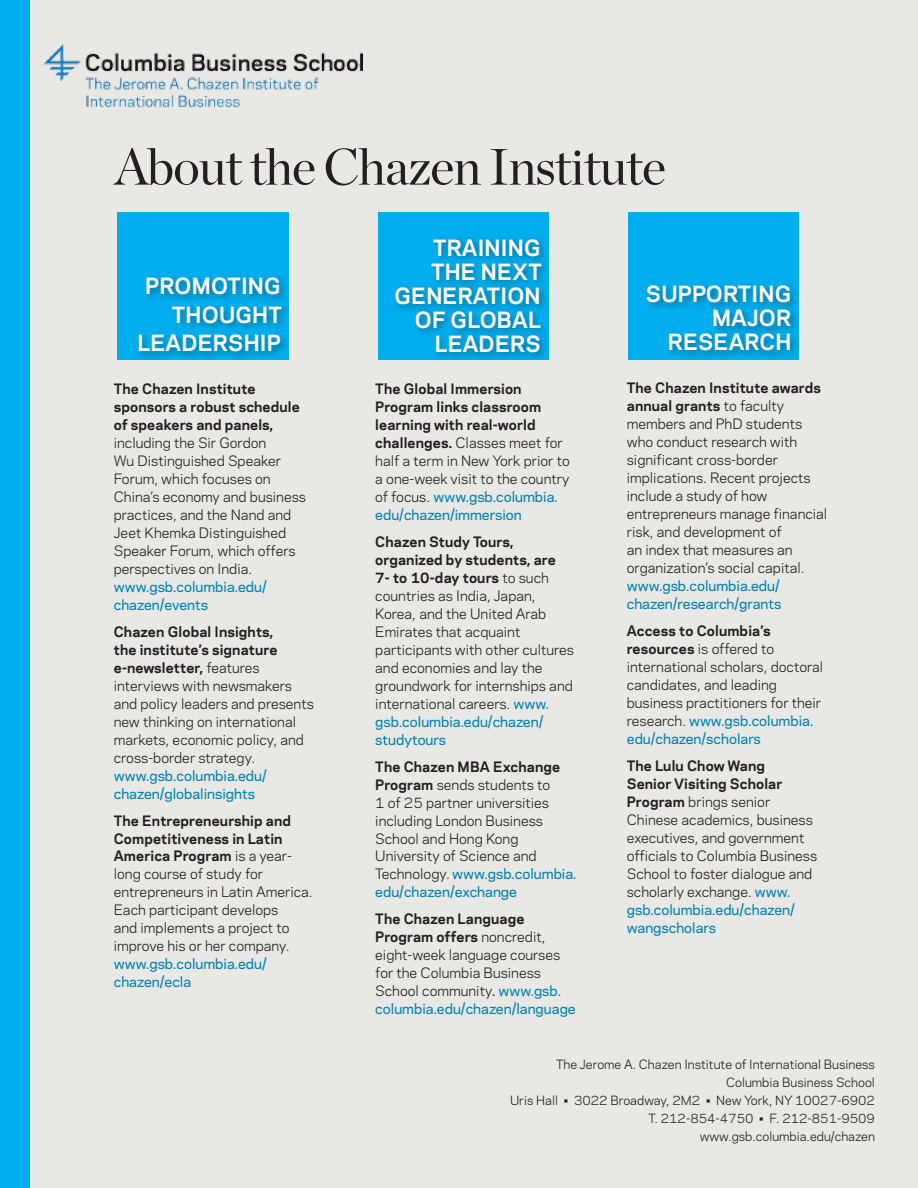
<style>
.page{position:relative;width:918px;height:1188px;background:#fff}
.page>*{position:absolute;margin:0;border:0;box-sizing:border-box;transform-origin:0 0}
.t1{font:51px "Chronicle Display";letter-spacing:-.02em;color:#231f20}
.t2{font:700 21px/24px "Galaxie Polaris";letter-spacing:.01em;color:#fff;text-align:right}
.t3{font:13.5px/18px "Galaxie Polaris";color:#231f20}
.t4{font:500 13.5px/18px "Galaxie Polaris";color:#0084b6}
.t5{font:700 13.5px/18px "Galaxie Polaris";letter-spacing:.01em;color:#231f20}
.t6{font:12px/18px "Galaxie Polaris";color:#231f20;text-align:right}
.s1{font-weight:700}
.s2{font-weight:500;color:#0084b6}
.s3{font-weight:500}
</style>
<div class="page">
<div style="left:29px;top:0;width:889px;height:1188px;background:#e9e8e4"></div>
<div style="left:0;top:0;width:30px;height:1188px;background:#00aeef"></div>
<img style="left:44px;top:44px;width:318px;height:64px">
<div style="left:117px;top:212px;width:171px;height:147px;background:#00aeef"></div>
<div style="left:378px;top:212px;width:171px;height:147px;background:#00aeef"></div>
<div style="left:392px;top:236px;width:159px;height:126px;background:#231f20;opacity:.45"></div>
<div style="left:628px;top:212px;width:171px;height:147px;background:#00aeef"></div>
<div style="left:644px;top:282px;width:156px;height:78px;background:#231f20;opacity:.45"></div>
<div style="left:136px;top:274px;width:155px;height:88px;background:#231f20;opacity:.45"></div>
<h1 class="t1" style="left:115px;top:128px;width:553px">About the Chazen Institute</h1>
<h2 class="t2" style="left:138px;top:271px;width:146px;line-height:28.5px">Promoting<br>Thought<br>Leadership</h2>
<p class="t5" style="left:114px;top:379px;width:188px">The Chazen I nstitute sponsors a robust schedule of speakers and panels,</p>
<p class="t3" style="left:114px;top:433px;width:194px">including the Sir Gordon<br>Wu Distinguished Speaker<br>Forum, which focuses on<br>China’s economy and business practices, and the Nand and<br>Jeet Khemka Distinguished<br>Speaker Forum, which offers perspectives on India.</p>
<p class="t4" style="left:114px;top:577px;width:155px">www.gsb.columbia.edu/ chazen/events</p>
<p class="t3" style="left:114px;top:622px;width:202px"><span class="s1">Chazen Global I nsights,<br>the institute’s signature e-newsletter,</span> features interviews with newsmakers and policy leaders and presents new thinking on international markets, economic policy, and cross-border strategy.</p>
<p class="t4" style="left:114px;top:766px;width:155px">www.gsb.columbia.edu/ chazen/globalinsights</p>
<p class="t3" style="left:114px;top:811px;width:200px"><span class="s1">The Entrepreneurship and<br>Competitiveness in Latin<br>America Program</span> is a year&shy;long course of study for entrepreneurs in Latin America.<br>Each participant develops<br>and implements a project to improve his or her company.</p>
<p class="t4" style="left:114px;top:955px;width:155px">www.gsb.columbia.edu/ chazen/ecla</p>
<h2 class="t2" style="left:394px;top:235px;width:149px">Training the next generation of global leaders</h2>
<p class="t3" style="left:375px;top:379px;width:196px"><span class="s1">The Global I mmersion<br>Program links classroom learning with real-world challenges.</span> Classes meet for half a term in New York prior to a one-week visit to the country of focus. <span class="s2">www.gsb.columbia. edu/chazen/immersion</span></p>
<p class="t3" style="left:375px;top:532px;width:200px"><span class="s1">Chazen Study Tours, organized by students, are<br>7- to 10-day tours</span> to such countries as India, Japan,<br>Korea, and the United Arab<br>Emirates that acquaint participants with other cultures and economies and lay the groundwork for internships and international careers. <span class="s2">www. gsb.columbia.edu/chazen/ studytours</span></p>
<p class="t5" style="left:375px;top:756px;width:94px">The Chazen MBA</p>
<p class="t3" style="left:375px;top:757px;width:203px;text-indent:118px"><span class="s1">Exchange<br>Program</span> sends students to<br>1 of 25 partner universities including London Business<br>School and Hong Kong<br>University of Science and<br>Technology. <span class="s2">www.gsb.columbia. edu/chazen/exchange</span></p>
<p class="t3" style="left:375px;top:910px;width:202px"><span class="s1">The Chazen Language<br>Program offers</span> noncredit, eight-week language courses for the Columbia Business<br>School community<span class="s3">.</span> <span class="s2">www.gsb. columbia.edu/chazen/language</span></p>
<h2 class="t2" style="left:646px;top:281px;width:147px">Supporting<br>Major<br>Research</h2>
<p class="t3" style="left:627px;top:379px;width:202px"><span class="s1">The Chazen I nstitute awards annual grants</span> to faculty members and PhD students who conduct research with significant cross-border implications. Recent projects include a study of how entrepreneurs manage financial risk, and development of<br>an index that measures an organization’s social capital.</p>
<p class="t4" style="left:627px;top:576px;width:156px">www.gsb.columbia.edu/ chazen/research/grants</p>
<p class="t3" style="left:627px;top:621px;width:198px"><span class="s1">Access to Columbia’s resources</span> is offered to international scholars, doctoral candidates, and leading business practitioners for their research. <span class="s2">www.gsb.columbia. edu/chazen/scholars</span></p>
<p class="t3" style="left:627px;top:756px;width:192px"><span class="s1">The Lulu Chow Wang<br>Senior Visiting Scholar<br>Program</span> brings senior<br>Chinese academics, business executives, and government officials to Columbia Business<br>School to foster dialogue and scholarly exchange. <span class="s2">www. gsb.columbia.edu/chazen/ wangscholars</span></p>
<p class="t6" style="left:510px;top:1055px;width:366px">The Jerome A. Chazen Institute of International Business Columbia Business School<br>Uris Hall • 3022 Broadway, 2M2 • New York, NY 10027-6902<br>T. 212-854-4750 • F. 212-851-9509 www.gsb.columbia.edu/chazen</p>
</div>
